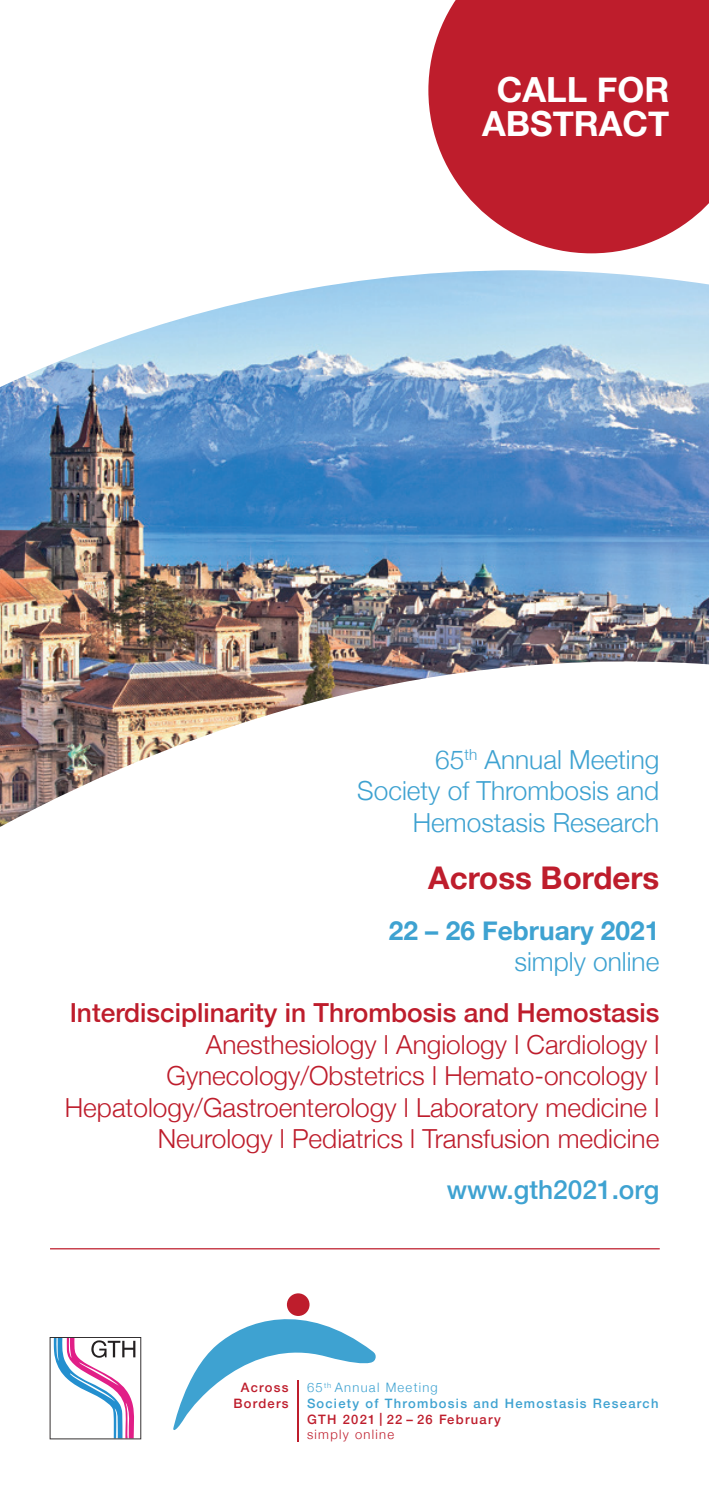
<style>
.page{position:relative;width:709px;height:1489px;background:#fff}
.page>*{position:absolute;margin:0;border:0;box-sizing:border-box;transform-origin:0 0}
.t1{font:700 34.5px/34.2px "Helvetica Neue";color:#fff;text-align:center}
.t2{font:700 31.25px "Helvetica Neue";color:#be1d2c}
.t3{font:300 26.25px/31.5px "Helvetica Neue";color:#be1d2c;text-align:right}
.t4{font:300 26.25px/31.5px "Helvetica Neue";color:#3ea2d1;text-align:right}
.t5{font:500 26.25px "Helvetica Neue";color:#be1d2c}
.t6{font:700 26.25px "Helvetica Neue";color:#3ea2d1}
.t7{font:500 26.25px "Helvetica Neue";color:#3ea2d1}
.t8{font:500 13px/15.5px "Helvetica Neue";letter-spacing:.1em;color:#3ea2d1}
.t9{font:500 13px/15.5px "Helvetica Neue";letter-spacing:.1em;color:#be1d2c;text-align:center}
.t10{font:300 13px "Helvetica Neue";letter-spacing:.1em;color:#be1d2c}
.s1{font-weight:300}
</style>
<div class="page">
<img style="left:0;top:270px;width:709px;height:557px">
<svg style="left:428px;top:0;width:281px;height:253px;background:#c53745"></svg>
<svg style="left:50px;top:1337px;width:91px;height:102px"></svg>
<hr style="left:50px;top:1248px;width:609px;height:1px;background:#be1d2c">
<svg style="left:287px;top:1293px;width:22px;height:22px"></svg>
<hr style="left:298px;top:1379px;width:1px;height:62px;background:#be1d2c">
<svg style="left:173px;top:1298px;width:203px;height:131px"></svg>
<h1 class="t1" style="left:482px;top:73px;width:189px">CALL FOR<br>ABSTRACT</h1>
<p class="t4" style="left:357px;top:741px;width:303px">65<sup>th</sup> Annual Meeting<br>Society of Thrombosis and<br>Hemostasis Research</p>
<p class="t2" style="left:428px;top:852px;width:232px">Across Borders</p>
<p class="t6" style="left:389px;top:909px;width:272px">22 – 26 February 2021</p>
<p class="t4" style="left:514px;top:944px;width:146px">simply online</p>
<p class="t5" style="left:70px;top:991px;width:591px">Interdisciplinarity in Thrombosis and Hemostasis</p>
<p class="t3" style="left:65px;top:1026px;width:596px">Anesthesiology l Angiology l Cardiology l Gynecology/Obstetrics l Hemato-oncology l Hepatology/Gastroenterology l Laboratory medicine l Neurology l Pediatrics l Transfusion medicine</p>
<p class="t7" style="left:447px;top:1168px;width:214px">www.gth2021.org</p>
<p class="t9" style="left:233px;top:1378px;width:57px">Across<br>Borders</p>
<p class="t8" style="left:307px;top:1378px;width:353px"><span class="s1">65</span><sup>th</sup> <span class="s1">Annual Meeting<br></span>Society of Thrombosis and Hemostasis Research</p>
<p class="t9" style="left:307px;top:1409px;width:195px">GTH 2021 22 – 26 February</p>
<p class="t10" style="left:307px;top:1423px;width:89px">simply online</p>
</div>
